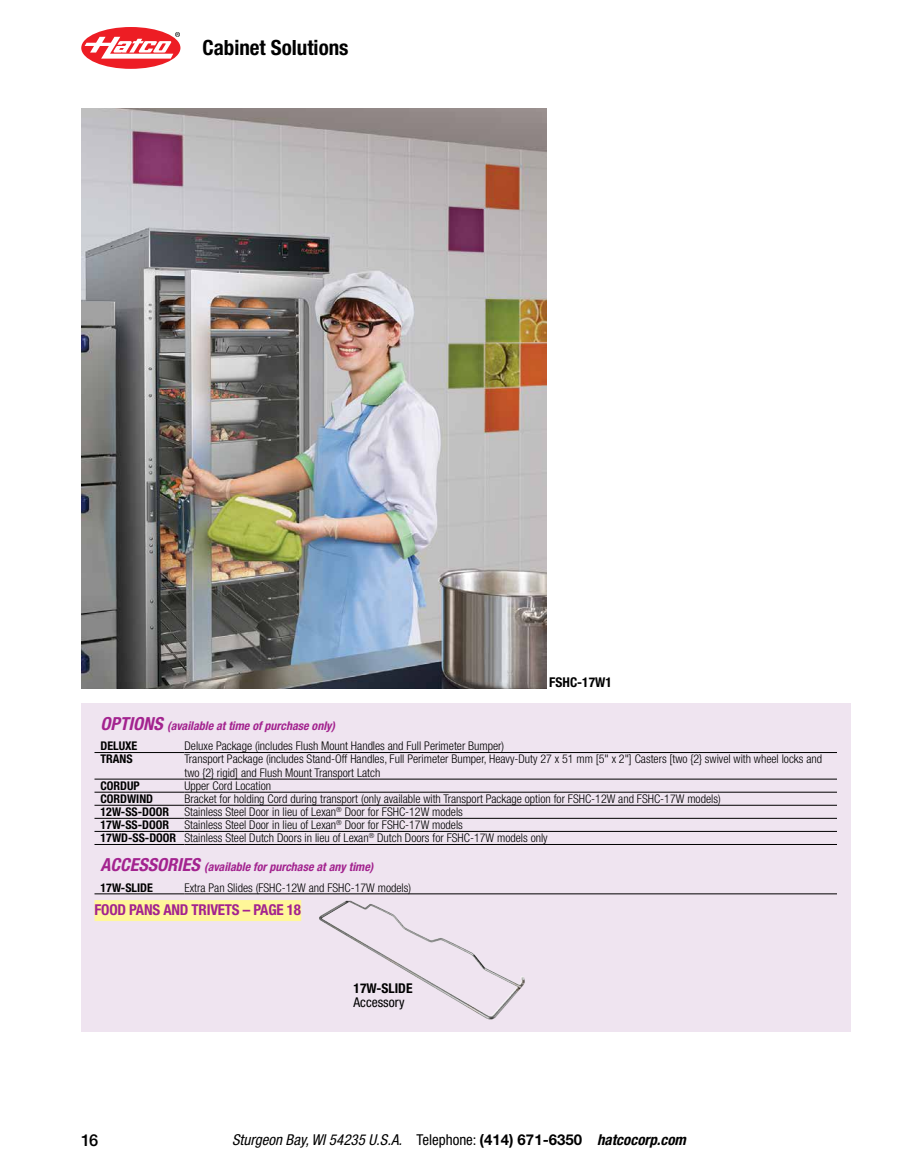
<style>
.page{position:relative;width:918px;height:1175px;background:#fff}
.page>*{position:absolute;margin:0;border:0;box-sizing:border-box;transform-origin:0 0}
.t1{font:700 condensed 21px "Helvetica Neue LT Std";color:#000}
.t2{font:500 16.5px "Helvetica Neue LT Std";color:#000}
.t3{font:italic condensed 15px "Helvetica Neue LT Std";color:#000}
.t4{font:700 condensed 15px "Helvetica Neue LT Std";letter-spacing:-.015em;color:#a3238f}
.t5{font:700 condensed 13.5px "Helvetica Neue LT Std";color:#000}
.t6{font:condensed 13.5px "Helvetica Neue LT Std";color:#000}
.t7{font:300 condensed 12px/13.5px "Helvetica Neue LT Std";color:#000}
.t8{font:italic 700 condensed 12px/20.5px "Helvetica Neue LT Std";color:#a3238f}
.t9{font:700 condensed 12px "Helvetica Neue LT Std";color:#000}
.s1{font-size:18px}
.s2{font-style:normal;color:#000}
.s3{font-weight:700}
.s4{font-style:normal}
.s5{font-weight:700;font-style:normal;font-stretch:normal}
</style>
<div class="page">
<div style="left:81px;top:703px;width:769px;height:329px;background:#efe4f0"></div>
<div style="left:94px;top:900px;width:207px;height:21px;background:#fff799"></div>
<hr style="left:94px;top:779px;width:90px;height:1px;background:#000">
<hr style="left:184px;top:779px;width:653px;height:1px;background:#000">
<hr style="left:94px;top:792px;width:90px;height:1px;background:#000">
<hr style="left:184px;top:792px;width:653px;height:1px;background:#000">
<hr style="left:94px;top:805px;width:90px;height:1px;background:#000">
<hr style="left:184px;top:805px;width:653px;height:1px;background:#000">
<hr style="left:94px;top:818px;width:90px;height:1px;background:#000">
<hr style="left:184px;top:818px;width:653px;height:1px;background:#000">
<hr style="left:94px;top:844px;width:90px;height:1px;background:#000">
<hr style="left:184px;top:844px;width:653px;height:1px;background:#000">
<hr style="left:94px;top:752px;width:90px;height:1px;background:#000">
<hr style="left:184px;top:752px;width:653px;height:1px;background:#000">
<hr style="left:94px;top:831px;width:90px;height:1px;background:#000">
<hr style="left:184px;top:831px;width:653px;height:1px;background:#000">
<hr style="left:94px;top:893px;width:90px;height:1px;background:#000">
<hr style="left:184px;top:893px;width:653px;height:1px;background:#000">
<div style="left:81px;top:27px;width:99px;height:42px;background:#ed1d24;border-radius:50%"></div>
<svg style="left:85px;top:32px;width:95px;height:27px"></svg>
<img style="left:319px;top:900px;width:206px;height:120px">
<img style="left:81px;top:108px;width:465px;height:580px">
<h1 class="t1" style="left:202px;top:35px;width:148px">Cabinet Solutions</h1>
<p class="t8" style="left:100px;top:715px;width:236px"><span class="s1">OPTIONS</span> (available at time of purchase only)<br><span class="s2">DELUXE</span></p>
<p class="t7" style="left:184px;top:739px;width:321px">Deluxe Package (includes Flush Mount Handles and Full Perimeter Bumper)</p>
<p class="t5" style="left:549px;top:674px;width:64px">FSHC-17W1</p>
<p class="t9" style="left:100px;top:752px;width:34px">TRANS</p>
<p class="t7" style="left:184px;top:752px;width:639px">Transport Package (includes Stand-Off Handles, Full Perimeter Bumper, Heavy-Duty 27 x 51 mm [5" x 2"] Casters [two {2} swivel with wheel locks and two {2} rigid] and Flush Mount Transport Latch</p>
<p class="t9" style="left:100px;top:778px;width:41px">CORDUP</p>
<p class="t7" style="left:184px;top:779px;width:88px">Upper Cord Location</p>
<p class="t9" style="left:100px;top:791px;width:54px">CORDWIND</p>
<p class="t7" style="left:184px;top:792px;width:538px">Bracket for holding Cord during transport (only available with Transport Package option for FSHC-12W and FSHC-17W models)</p>
<p class="t9" style="left:100px;top:804px;width:70px">12W-SS-DOOR</p>
<p class="t7" style="left:184px;top:805px;width:280px">Stainless Steel Door in lieu of Lexan<sup>®</sup> Door for FSHC-12W models</p>
<p class="t9" style="left:101px;top:817px;width:70px">17W-SS-DOOR</p>
<p class="t7" style="left:101px;top:818px;width:449px;line-height:13px;text-align:center">Stainless Steel Door in lieu of Lexan<sup>®</sup> Door for FSHC-17W models<br><span class="s3">17WD-SS-DOOR</span> Stainless Steel Dutch Doors in lieu of Lexan<sup>®</sup> Dutch Doors for FSHC-17W models only</p>
<p class="t8" style="left:100px;top:856px;width:274px"><span class="s1">ACCESSORIES</span> (available for purchase at any time)<br><span class="s2">17W-SLIDE</span></p>
<p class="t7" style="left:185px;top:880px;width:228px">Extra Pan Slides (FSHC-12W and FSHC-17W models)</p>
<p class="t4" style="left:94px;top:900px;width:208px">FOOD PANS AND TRIVETS – PAGE 18</p>
<h2 class="t2" style="left:81px;top:1130px;width:19px">16</h2>
<p class="t5" style="left:354px;top:979px;width:60px">17W-SLIDE</p>
<p class="t6" style="left:354px;top:994px;width:52px">Accessory</p>
<p class="t3" style="left:232px;top:1131px;width:455px">Sturgeon Bay, WI 54235 U.S.A. <span class="s4">Telephone:</span> <span class="s5">(414) 671-6350</span> <span class="s3">hatcocorp.com</span></p>
</div>
